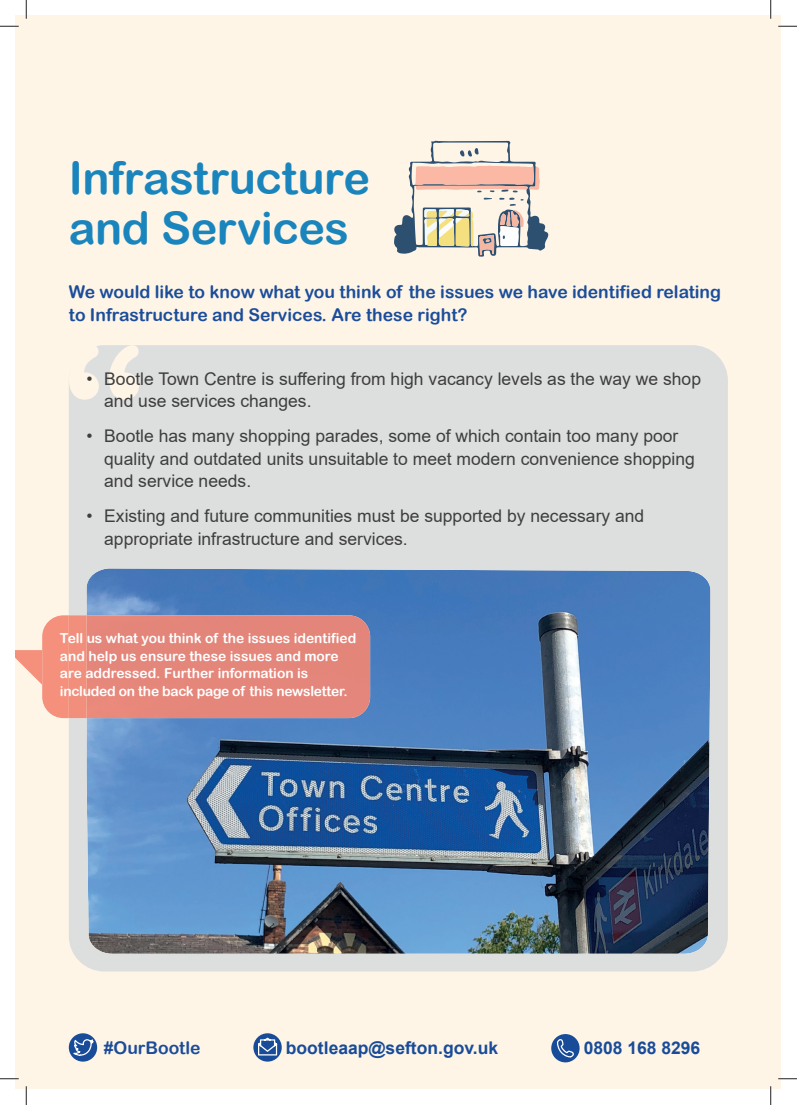
<style>
.page{position:relative;width:797px;height:1105px;background:#fff}
.page>*{position:absolute;margin:0;border:0;box-sizing:border-box;transform-origin:0 0}
.t1{font:45px/50px "Arial Rounded MT Bold";letter-spacing:-.01em;color:#1a85bd}
.t2{font:17.5px/22.5px "Arial";color:#3e3e3f}
.t3{font:17.5px/22.5px "Arial Rounded MT Bold";color:#1b4d9a}
.t4{font:700 17.5px "Arial";color:#184c99}
.t5{font:17.5px "Arial Rounded MT Bold";color:#1b4c99}
.t6{font:13.75px/17.5px "Arial Rounded MT Bold";color:#fff}
</style>
<div class="page">
<div style="left:16px;top:16px;width:765px;height:1073px;background:#fef5e7"></div>
<svg style="left:253px;top:1033px;width:29px;height:29px"></svg>
<div style="left:551px;top:1034px;width:28px;height:28px;background:#184c99;border-radius:50%"></div>
<svg style="left:557px;top:1039px;width:17px;height:18px"></svg>
<svg style="left:258px;top:1038px;width:19px;height:17px"></svg>
<div style="left:69px;top:1033px;width:28px;height:29px;background:#184c99;border-radius:50%"></div>
<svg style="left:73px;top:1039px;width:21px;height:17px"></svg>
<div style="left:69px;top:345px;width:659px;height:626px;background:#dddede"></div>
<img style="left:86px;top:568px;width:624px;height:386px">
<svg style="left:394px;top:141px;width:154px;height:116px"></svg>
<svg style="left:69px;top:345px;width:70px;height:55px"></svg>
<div style="left:86px;top:615px;width:284px;height:103px;background:#e4867b"></div>
<svg style="left:16px;top:615px;width:70px;height:103px"></svg>
<svg style="left:0;top:25px;width:19px;height:2px"></svg>
<svg style="left:778px;top:25px;width:19px;height:2px"></svg>
<svg style="left:0;top:1078px;width:19px;height:1px"></svg>
<svg style="left:778px;top:1078px;width:19px;height:1px"></svg>
<svg style="left:25px;top:0;width:2px;height:19px"></svg>
<svg style="left:25px;top:1086px;width:2px;height:19px"></svg>
<svg style="left:770px;top:0;width:1px;height:19px"></svg>
<svg style="left:770px;top:1086px;width:1px;height:19px"></svg>
<h1 class="t1" style="left:69px;top:152px;width:303px">Infrastructure and Services</h1>
<p class="t3" style="left:69px;top:281px;width:654px">We would like to know what you think of the issues we have identified relating to Infrastructure and Services. Are these right?</p>
<p class="t2" style="left:104px;top:368px;width:598px;text-indent:-18px">• Bootle Town Centre is suffering from high vacancy levels as the way we shop and use services changes.</p>
<p class="t2" style="left:104px;top:425px;width:592px;text-indent:-18px">• Bootle has many shopping parades, some of which contain too many poor quality and outdated units unsuitable to meet modern convenience shopping and service needs.</p>
<p class="t2" style="left:104px;top:505px;width:541px;text-indent:-18px">• Existing and future communities must be supported by necessary and appropriate infrastructure and services.</p>
<p class="t6" style="left:60px;top:629px;width:298px">Tell us what you think of the issues identified and help us ensure these issues and more are addressed. Further information is included on the back page of this newsletter.</p>
<p class="t5" style="left:104px;top:1037px;width:98px">#OurBootle</p>
<p class="t4" style="left:286px;top:1038px;width:214px">bootleaap@sefton.gov.uk</p>
<p class="t4" style="left:583px;top:1038px;width:118px">0808 168 8296</p>
</div>
